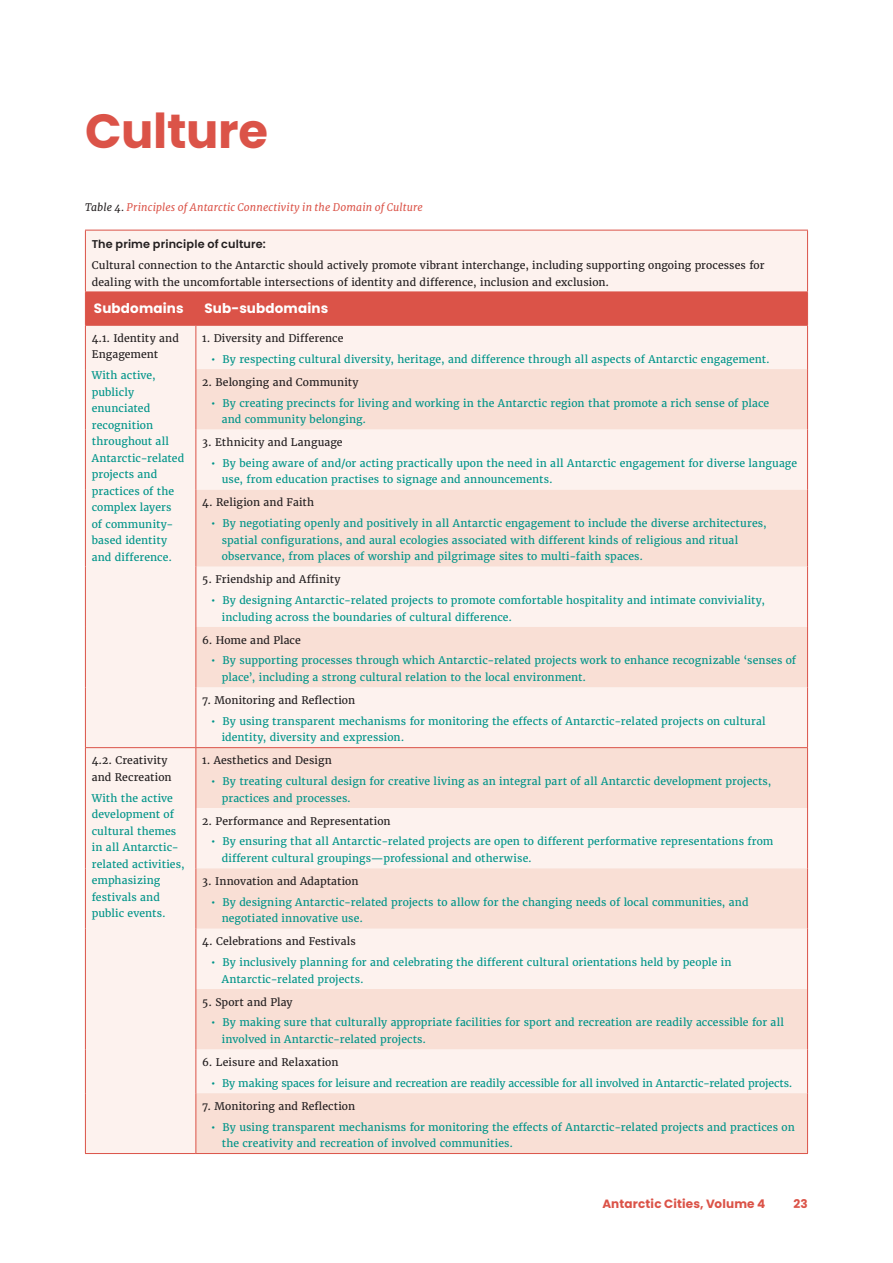
<style>
.page{position:relative;width:893px;height:1263px;background:#fff}
.page>*{position:absolute;margin:0;border:0;box-sizing:border-box;transform-origin:0 0}
.t1{font:700 48px "Poppins";letter-spacing:-.005em;color:#db5348}
.H2_Table_Header{font:700 13.5px "Poppins";letter-spacing:.01em;color:#fff}
.t2{font:700 12px "Poppins";letter-spacing:.015em;color:#db5348}
.t3{font:600 11.25px "Poppins";letter-spacing:.015em;color:#231f20}
.Body_Green{font:10.5px/16.5px "Merriweather";letter-spacing:.01em;color:#009489}
.Table{font:10.5px/16.5px "Merriweather";letter-spacing:.01em;color:#231f20}
.Body_Green-2{font:10.5px "Merriweather";letter-spacing:-.01em;color:#009489}
.t4{font:italic 10.5px "Merriweather";letter-spacing:.015em;color:#db5348}
.s1{color:#231f20}
.s2{font-weight:800}
</style>
<div class="page">
<div style="left:86px;top:231px;width:721px;height:922px;background:#fdf2ee"></div>
<div style="left:86px;top:293px;width:721px;height:32px;background:#db5348"></div>
<svg style="left:196px;top:369px;width:611px;height:784px;background:#fae7df"></svg>
<hr style="left:85px;top:230px;width:111px;height:1px;background:#db5348">
<hr style="left:85px;top:230px;width:1px;height:62px;background:#db5348">
<hr style="left:196px;top:230px;width:612px;height:1px;background:#db5348">
<hr style="left:807px;top:230px;width:1px;height:62px;background:#db5348">
<hr style="left:195px;top:292px;width:1px;height:33px;background:#db5348">
<hr style="left:85px;top:326px;width:1px;height:43px;background:#db5348">
<hr style="left:195px;top:326px;width:1px;height:43px;background:#db5348">
<hr style="left:807px;top:326px;width:1px;height:43px;background:#db5348">
<hr style="left:85px;top:369px;width:1px;height:60px;background:#db5348">
<hr style="left:195px;top:369px;width:1px;height:60px;background:#db5348">
<hr style="left:807px;top:369px;width:1px;height:60px;background:#db5348">
<hr style="left:85px;top:429px;width:1px;height:61px;background:#db5348">
<hr style="left:195px;top:429px;width:1px;height:61px;background:#db5348">
<hr style="left:807px;top:429px;width:1px;height:61px;background:#db5348">
<hr style="left:85px;top:490px;width:1px;height:77px;background:#db5348">
<hr style="left:195px;top:490px;width:1px;height:77px;background:#db5348">
<hr style="left:807px;top:490px;width:1px;height:77px;background:#db5348">
<hr style="left:85px;top:567px;width:1px;height:60px;background:#db5348">
<hr style="left:195px;top:567px;width:1px;height:60px;background:#db5348">
<hr style="left:807px;top:567px;width:1px;height:60px;background:#db5348">
<hr style="left:85px;top:627px;width:1px;height:60px;background:#db5348">
<hr style="left:195px;top:627px;width:1px;height:60px;background:#db5348">
<hr style="left:807px;top:627px;width:1px;height:60px;background:#db5348">
<hr style="left:85px;top:687px;width:1px;height:60px;background:#db5348">
<hr style="left:195px;top:687px;width:1px;height:60px;background:#db5348">
<hr style="left:807px;top:687px;width:1px;height:60px;background:#db5348">
<hr style="left:85px;top:747px;width:111px;height:1px;background:#db5348">
<hr style="left:85px;top:748px;width:1px;height:60px;background:#db5348">
<hr style="left:196px;top:747px;width:612px;height:1px;background:#db5348">
<hr style="left:195px;top:748px;width:1px;height:60px;background:#db5348">
<hr style="left:807px;top:748px;width:1px;height:60px;background:#db5348">
<hr style="left:85px;top:808px;width:1px;height:60px;background:#db5348">
<hr style="left:195px;top:808px;width:1px;height:60px;background:#db5348">
<hr style="left:807px;top:808px;width:1px;height:60px;background:#db5348">
<hr style="left:85px;top:868px;width:1px;height:61px;background:#db5348">
<hr style="left:195px;top:868px;width:1px;height:61px;background:#db5348">
<hr style="left:807px;top:868px;width:1px;height:61px;background:#db5348">
<hr style="left:85px;top:929px;width:1px;height:60px;background:#db5348">
<hr style="left:195px;top:929px;width:1px;height:60px;background:#db5348">
<hr style="left:807px;top:929px;width:1px;height:60px;background:#db5348">
<hr style="left:85px;top:989px;width:1px;height:60px;background:#db5348">
<hr style="left:195px;top:989px;width:1px;height:60px;background:#db5348">
<hr style="left:807px;top:989px;width:1px;height:60px;background:#db5348">
<hr style="left:85px;top:1049px;width:1px;height:44px;background:#db5348">
<hr style="left:195px;top:1049px;width:1px;height:44px;background:#db5348">
<hr style="left:807px;top:1049px;width:1px;height:44px;background:#db5348">
<hr style="left:85px;top:1093px;width:1px;height:60px;background:#db5348">
<hr style="left:195px;top:1093px;width:1px;height:60px;background:#db5348">
<hr style="left:807px;top:1093px;width:1px;height:60px;background:#db5348">
<hr style="left:85px;top:1153px;width:111px;height:1px;background:#db5348">
<hr style="left:196px;top:1153px;width:612px;height:1px;background:#db5348">
<hr style="left:85px;top:292px;width:111px;height:1px;background:#db5348">
<hr style="left:85px;top:292px;width:1px;height:33px;background:#db5348">
<hr style="left:196px;top:292px;width:612px;height:1px;background:#db5348">
<hr style="left:807px;top:292px;width:1px;height:33px;background:#db5348">
<hr style="left:85px;top:325px;width:111px;height:1px;background:#db5348">
<hr style="left:196px;top:325px;width:612px;height:1px;background:#db5348">
<h1 class="t1" style="left:85px;top:104px;width:184px">Culture</h1>
<p class="t4" style="left:85px;top:201px;width:339px"><span class="s1">Table 4.</span> Principles of Antarctic Connectivity in the Domain of Culture</p>
<h4 class="t3" style="left:92px;top:238px;width:176px">The prime principle of culture:</h4>
<p class="Table" style="left:92px;top:257px;width:674px">Cultural connection to the Antarctic should actively promote vibrant interchange, including supporting ongoing processes for dealing with the uncomfortable intersections of identity and difference, inclusion and exclusion.</p>
<p class="H2_Table_Header" style="left:94px;top:300px;width:91px">Subdomains</p>
<p class="H2_Table_Header" style="left:204px;top:300px;width:125px">Sub-subdomains</p>
<p class="Table" style="left:92px;top:330px;width:89px">4.1. Identity and<br>Engagement</p>
<p class="Body_Green" style="left:92px;top:367px;width:94px">With active, publicly enunciated recognition throughout all<br>Antarctic-related projects and practices of the complex layers of community&shy;based identity and difference.</p>
<p class="Table" style="left:202px;top:330px;width:143px">1. Diversity and Difference</p>
<p class="Body_Green" style="left:211px;top:351px;width:560px"><span class="s2">•</span> By respecting cultural diversity, heritage, and difference through all aspects of Antarctic engagement.</p>
<p class="Table" style="left:202px;top:374px;width:158px">2. Belonging and Community</p>
<p class="Body_Green" style="left:222px;top:395px;width:549px;text-indent:-10px"><span class="s2">•</span> By creating precincts for living and working in the Antarctic region that promote a rich sense of place and community belonging.</p>
<p class="Table" style="left:202px;top:434px;width:142px">3. Ethnicity and Language</p>
<p class="Body_Green" style="left:222px;top:455px;width:577px;text-indent:-10px"><span class="s2">•</span> By being aware of and/or acting practically upon the need in all Antarctic engagement for diverse language use, from education practises to signage and announcements.</p>
<p class="Table" style="left:202px;top:494px;width:113px">4. Religion and Faith</p>
<p class="Body_Green" style="left:222px;top:515px;width:546px;text-indent:-10px"><span class="s2">•</span> By negotiating openly and positively in all Antarctic engagement to include the diverse architectures, spatial configurations, and aural ecologies associated with different kinds of religious and ritual observance, from places of worship and pilgrimage sites to multi-faith spaces.</p>
<p class="Table" style="left:202px;top:571px;width:140px">5. Friendship and Affinity</p>
<p class="Body_Green" style="left:222px;top:592px;width:545px;text-indent:-10px"><span class="s2">•</span> By designing Antarctic-related projects to promote comfortable hospitality and intimate conviviality, including across the boundaries of cultural difference.</p>
<p class="Table" style="left:202px;top:632px;width:100px">6. Home and Place</p>
<p class="Body_Green" style="left:222px;top:652px;width:576px;text-indent:-10px"><span class="s2">•</span> By supporting processes through which Antarctic-related projects work to enhance recognizable ‘senses of place’, including a strong cultural relation to the local environment.</p>
<p class="Table" style="left:202px;top:692px;width:154px">7. Monitoring and Reflection</p>
<p class="Body_Green" style="left:222px;top:713px;width:546px;text-indent:-10px"><span class="s2">•</span> By using transparent mechanisms for monitoring the effects of Antarctic-related projects on cultural identity, diversity and expression.</p>
<p class="Table" style="left:92px;top:752px;width:81px">4.2. Creativity and Recreation</p>
<p class="Body_Green" style="left:92px;top:790px;width:94px">With the active development of cultural themes in all Antarctic&shy;related activities, emphasizing festivals and public events.</p>
<p class="Table" style="left:202px;top:752px;width:131px">1. Aesthetics and Design</p>
<p class="Body_Green" style="left:222px;top:773px;width:551px;text-indent:-10px"><span class="s2">•</span> By treating cultural design for creative living as an integral part of all Antarctic development projects, practices and processes.</p>
<p class="Table" style="left:202px;top:813px;width:190px">2. Performance and Representation</p>
<p class="Body_Green" style="left:222px;top:833px;width:553px;text-indent:-10px"><span class="s2">•</span> By ensuring that all Antarctic-related projects are open to different performative representations from different cultural groupings—professional and otherwise.</p>
<p class="Table" style="left:202px;top:873px;width:158px">3. Innovation and Adaptation</p>
<p class="Body_Green" style="left:222px;top:894px;width:528px;text-indent:-10px"><span class="s2">•</span> By designing Antarctic-related projects to allow for the changing needs of local communities, and negotiated innovative use.</p>
<p class="Table" style="left:202px;top:933px;width:155px">4. Celebrations and Festivals</p>
<p class="Body_Green" style="left:222px;top:954px;width:511px;text-indent:-11px"><span class="s2">•</span> By inclusively planning for and celebrating the different cultural orientations held by people in<br>Antarctic-related projects.</p>
<p class="Table" style="left:202px;top:994px;width:92px">5. Sport and Play</p>
<p class="Body_Green" style="left:222px;top:1014px;width:564px;text-indent:-10px"><span class="s2">•</span> By making sure that culturally appropriate facilities for sport and recreation are readily accessible for all involved in Antarctic-related projects.</p>
<p class="Table" style="left:202px;top:1054px;width:138px">6. Leisure and Relaxation</p>
<p class="Body_Green-2" style="left:211px;top:1076px;width:583px"><span class="s2">•</span> By making spaces for leisure and recreation are readily accessible for all involved in Antarctic-related projects.</p>
<p class="Table" style="left:202px;top:1098px;width:154px">7. Monitoring and Reflection</p>
<p class="Body_Green" style="left:222px;top:1119px;width:574px;text-indent:-10px"><span class="s2">•</span> By using transparent mechanisms for monitoring the effects of Antarctic-related projects and practices on the creativity and recreation of involved communities.</p>
<p class="t2" style="left:602px;top:1196px;width:164px">Antarctic Cities, Volume 4</p>
<p class="t2" style="left:793px;top:1196px;width:16px">23</p>
</div>
